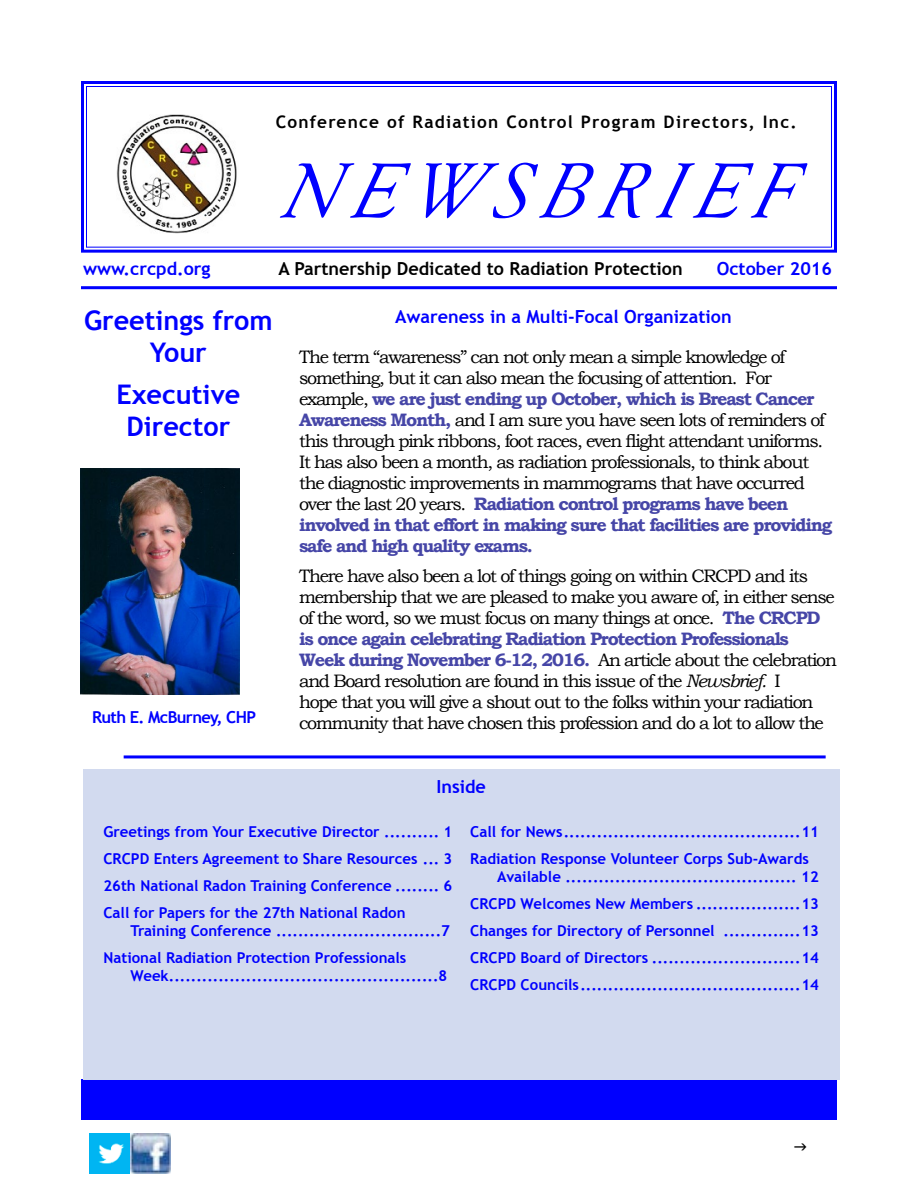
<style>
.page{position:relative;width:918px;height:1188px;background:#fff}
.page>*{position:absolute;margin:0;border:0;box-sizing:border-box;transform-origin:0 0}
.t1{font:italic 81px "Goudy Old Style T";color:#00f}
.t2{font:700 27px/41.4px "Trebuchet MS";color:#00f;text-align:center}
.t3{font:18px/21px "Bookman Old Style";letter-spacing:-.07em;color:#000}
.t4{font:700 18px "Trebuchet MS";color:#00f}
.t5{font:700 18px "Trebuchet MS";color:#000}
.t6{font:700 17.25px "Trebuchet MS";letter-spacing:.075em;color:#000}
.t7{font:700 16.5px "Trebuchet MS";letter-spacing:-.04em;color:#00f}
.t8{font:700 15px/27px "Trebuchet MS";color:#00f}
.s1{font-weight:700;color:#4646a7}
.s2{font-style:italic}
</style>
<div class="page">
<svg style="left:81px;top:81px;width:756px;height:172px"></svg>
<div style="left:86px;top:86px;width:746px;height:162px;border:1px solid #00f"></div>
<div style="left:81px;top:1079px;width:756px;height:41px;background:#00f"></div>
<hr style="left:81px;top:286px;width:756px;height:3px;background:#00f">
<img style="left:117px;top:114px;width:121px;height:121px">
<div style="left:83px;top:769px;width:756px;height:310px;background:#d2daef"></div>
<hr style="left:124px;top:755px;width:702px;height:3px;background:#00f">
<img style="left:90px;top:1133px;width:81px;height:41px">
<img style="left:81px;top:468px;width:158px;height:227px">
<p class="t6" style="left:276px;top:112px;width:523px">Conference of Radiation Control Program Directors, Inc.</p>
<h1 class="t1" style="left:277px;top:147px;width:544px">NEWSBRIEF</h1>
<p class="t5" style="left:279px;top:257px;width:406px">A Partnership Dedicated to Radiation Protection</p>
<p class="t4" style="left:83px;top:257px;width:129px">www.crcpd.org</p>
<p class="t4" style="left:717px;top:258px;width:117px">October 2016</p>
<h2 class="t2" style="left:84px;top:300px;width:190px">Greetings from</h2>
<p class="t4" style="left:395px;top:306px;width:338px">Awareness in a Multi-Focal Organization</p>
<h2 class="t2" style="left:116px;top:332px;width:126px">Your<br>Executive</h2>
<h2 class="t2" style="left:126px;top:406px;width:105px">Director</h2>
<p class="t3" style="left:299px;top:347px;width:534px">The term “awareness” can not only mean a simple knowledge of something, but it can also mean the focusing of attention. For example, <span class="s1">we are just ending up October, which is Breast Cancer Awareness Month,</span> and I am sure you have seen lots of reminders of this through pink ribbons, foot races, even flight attendant uniforms.<br>It has also been a month, as radiation professionals, to think about the diagnostic improvements in mammograms that have occurred over the last 20 years. <span class="s1">Radiation control programs have been involved in that effort in making sure that facilities are providing safe and high quality exams.</span></p>
<p class="t3" style="left:299px;top:566px;width:539px">There have also been a lot of things going on within CRCPD and its membership that we are pleased to make you aware of, in either sense of the word, so we must focus on many things at once. <span class="s1">The CRCPD is once again celebrating Radiation Protection Professionals Week during November 6-12, 2016.</span> An article about the celebration and Board resolution are found in this issue of the <span class="s2">Newsbrief.</span> I<br>hope that you will give a shout out to the folks within your radiation community that have chosen this profession and do a lot to allow the</p>
<p class="t7" style="left:92px;top:707px;width:165px">Ruth E. McBurney, CHP</p>
<p class="t4" style="left:436px;top:775px;width:51px">Inside</p>
<p class="t8" style="left:103px;top:819px;width:350px">Greetings from Your Executive Director .......... 1<br>CRCPD Enters Agreement to Share Resources</p>
<p class="t8" style="left:103px;top:846px;width:350px;text-align:justify;text-indent:340px">3<br>26th National Radon Training Conference ........ 6<br>Call for Papers for the 27th National Radon</p>
<p class="t8" style="left:103px;top:918px;width:348px;text-indent:27px">Training Conference ..............................7<br>National Radiation Protection Professionals</p>
<p class="t8" style="left:130px;top:963px;width:318px">Week.................................................8</p>
<p class="t8" style="left:470px;top:819px;width:350px">Call for News...........................................11<br>Radiation Response Volunteer Corps Sub-Awards</p>
<p class="t8" style="left:470px;top:864px;width:350px;text-align:justify;text-indent:27px">Available .......................................... 12<br>CRCPD Welcomes New Members ...................13<br>Changes for Directory of Personnel ..............13<br>CRCPD Board of Directors ...........................14<br>CRCPD Councils........................................14</p>
</div>
